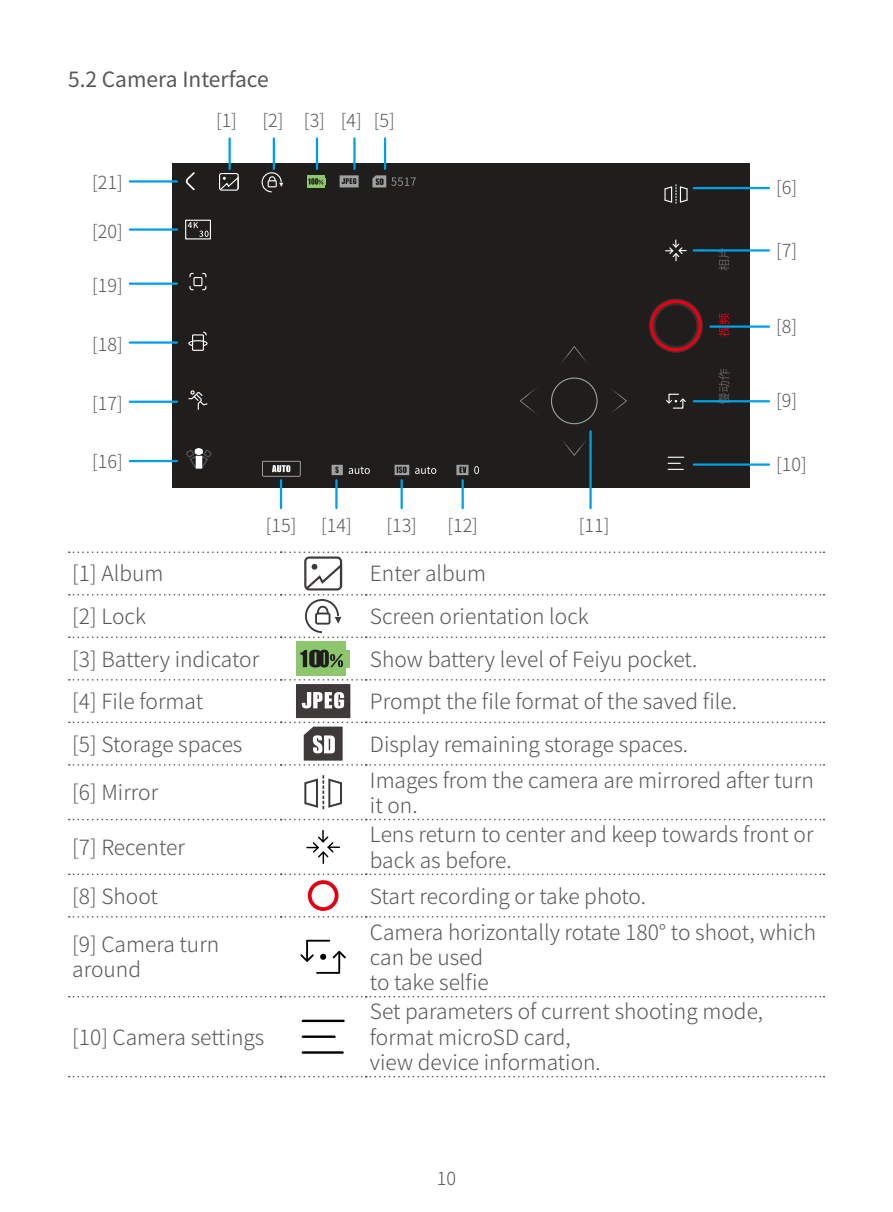
<style>
.page{position:relative;width:893px;height:1212px;background:#fff}
.page>*{position:absolute;margin:0;border:0;box-sizing:border-box;transform-origin:0 0}
.t1{font:300 21px/25.2px "Source Han Sans CN";color:#595757}
.t2{font:21px "Source Han Sans CN";color:#595757}
.t3{font:300 18px "Source Han Sans CN";color:#595757}
</style>
<div class="page">
<div style="left:172px;top:163px;width:577px;height:325px;background:#1f1e1d"></div>
<div style="left:649px;top:298px;width:54px;height:55px;border:7px solid #fff;border-radius:50%"></div>
<svg style="left:718px;top:313px;width:11px;height:24px"></svg>
<svg style="left:718px;top:248px;width:11px;height:23px"></svg>
<svg style="left:718px;top:369px;width:11px;height:35px"></svg>
<svg style="left:262px;top:461px;width:38px;height:15px"></svg>
<svg style="left:666px;top:393px;width:20px;height:16px"></svg>
<svg style="left:340px;top:175px;width:19px;height:12px"></svg>
<svg style="left:372px;top:175px;width:44px;height:12px"></svg>
<svg style="left:551px;top:377px;width:47px;height:47px"></svg>
<svg style="left:561px;top:346px;width:26px;height:17px"></svg>
<svg style="left:562px;top:440px;width:24px;height:16px"></svg>
<svg style="left:611px;top:389px;width:16px;height:24px"></svg>
<svg style="left:520px;top:388px;width:17px;height:26px"></svg>
<svg style="left:188px;top:390px;width:20px;height:20px"></svg>
<svg style="left:186px;top:448px;width:26px;height:21px"></svg>
<div style="left:196px;top:456px;width:6px;height:12px;background:#fff"></div>
<svg style="left:666px;top:240px;width:20px;height:21px"></svg>
<svg style="left:668px;top:457px;width:16px;height:13px"></svg>
<div style="left:307px;top:175px;width:17px;height:12px;background:#8cc66d"></div>
<svg style="left:308px;top:178px;width:18px;height:7px"></svg>
<svg style="left:332px;top:465px;width:11px;height:10px"></svg>
<svg style="left:456px;top:465px;width:12px;height:10px"></svg>
<svg style="left:395px;top:465px;width:14px;height:10px"></svg>
<svg style="left:349px;top:467px;width:21px;height:7px"></svg>
<svg style="left:474px;top:466px;width:5px;height:8px"></svg>
<svg style="left:415px;top:467px;width:21px;height:7px"></svg>
<div style="left:650px;top:300px;width:52px;height:51px;border:3px solid #e60012;border-radius:50%"></div>
<div style="left:185px;top:220px;width:26px;height:19px;border:1px solid #fff"></div>
<svg style="left:188px;top:222px;width:21px;height:15px"></svg>
<svg style="left:188px;top:331px;width:20px;height:15px"></svg>
<div style="left:192px;top:334px;width:12px;height:17px;border:1px solid #fff"></div>
<div style="left:193px;top:277px;width:9px;height:9px;border:1px solid #fff"></div>
<svg style="left:189px;top:272px;width:6px;height:6px"></svg>
<svg style="left:189px;top:285px;width:6px;height:6px"></svg>
<svg style="left:201px;top:285px;width:6px;height:6px"></svg>
<svg style="left:201px;top:272px;width:6px;height:6px"></svg>
<svg style="left:261px;top:172px;width:22px;height:21px"></svg>
<svg style="left:185px;top:172px;width:10px;height:19px"></svg>
<div style="left:219px;top:173px;width:20px;height:18px;border:1px solid #fff;border-radius:2px"></div>
<svg style="left:219px;top:175px;width:20px;height:16px"></svg>
<svg style="left:664px;top:185px;width:24px;height:19px"></svg>
<hr style="left:130px;top:180px;width:47px;height:3px;background:#00a0e9">
<hr style="left:694px;top:187px;width:75px;height:2px;background:#00a0e9">
<hr style="left:229px;top:138px;width:2px;height:31px;background:#00a0e9">
<hr style="left:273px;top:138px;width:2px;height:31px;background:#00a0e9">
<hr style="left:130px;top:401px;width:47px;height:2px;background:#00a0e9">
<hr style="left:130px;top:460px;width:47px;height:2px;background:#00a0e9">
<hr style="left:316px;top:138px;width:2px;height:31px;background:#00a0e9">
<hr style="left:353px;top:138px;width:3px;height:31px;background:#00a0e9">
<hr style="left:384px;top:138px;width:2px;height:31px;background:#00a0e9">
<hr style="left:694px;top:249px;width:75px;height:3px;background:#00a0e9">
<hr style="left:710px;top:325px;width:59px;height:3px;background:#00a0e9">
<hr style="left:694px;top:400px;width:75px;height:2px;background:#00a0e9">
<hr style="left:694px;top:463px;width:75px;height:3px;background:#00a0e9">
<hr style="left:589px;top:431px;width:3px;height:77px;background:#00a0e9">
<hr style="left:462px;top:480px;width:2px;height:28px;background:#00a0e9">
<hr style="left:401px;top:480px;width:2px;height:28px;background:#00a0e9">
<hr style="left:335px;top:480px;width:3px;height:28px;background:#00a0e9">
<hr style="left:280px;top:480px;width:2px;height:28px;background:#00a0e9">
<hr style="left:130px;top:341px;width:47px;height:3px;background:#00a0e9">
<hr style="left:130px;top:282px;width:47px;height:3px;background:#00a0e9">
<hr style="left:130px;top:228px;width:47px;height:3px;background:#00a0e9">
<svg style="left:69px;top:819px;width:755px;height:1px"></svg>
<svg style="left:69px;top:996px;width:755px;height:1px"></svg>
<svg style="left:69px;top:1076px;width:755px;height:1px"></svg>
<svg style="left:69px;top:551px;width:755px;height:87px"></svg>
<div style="left:296px;top:641px;width:50px;height:34px;background:#8cc66d"></div>
<div style="left:345px;top:650px;width:5px;height:17px;background:#8cc66d"></div>
<svg style="left:300px;top:650px;width:43px;height:17px"></svg>
<svg style="left:69px;top:679px;width:755px;height:87px"></svg>
<svg style="left:304px;top:775px;width:38px;height:34px"></svg>
<svg style="left:306px;top:830px;width:34px;height:34px"></svg>
<svg style="left:69px;top:873px;width:755px;height:44px"></svg>
<svg style="left:300px;top:940px;width:46px;height:34px"></svg>
<hr style="left:302px;top:1051px;width:42px;height:3px;background:#000">
<hr style="left:302px;top:1035px;width:34px;height:3px;background:#000">
<hr style="left:302px;top:1020px;width:43px;height:2px;background:#000">
<p class="t2" style="left:68px;top:67px;width:202px">5.2 Camera Interface</p>
<p class="t3" style="left:216px;top:111px;width:22px">[1]</p>
<p class="t3" style="left:262px;top:111px;width:134px">[2] [3] [4] [5]</p>
<p class="t3" style="left:92px;top:173px;width:32px">[21]</p>
<p class="t3" style="left:92px;top:221px;width:32px">[20]</p>
<p class="t3" style="left:92px;top:275px;width:32px">[19]</p>
<p class="t3" style="left:92px;top:334px;width:32px">[18]</p>
<p class="t3" style="left:92px;top:393px;width:32px">[17]</p>
<p class="t3" style="left:92px;top:451px;width:32px">[16]</p>
<p class="t3" style="left:266px;top:515px;width:32px">[15]</p>
<p class="t3" style="left:321px;top:515px;width:32px">[14]</p>
<p class="t3" style="left:386px;top:515px;width:32px">[13]</p>
<p class="t3" style="left:447px;top:515px;width:32px">[12]</p>
<p class="t3" style="left:579px;top:515px;width:32px">[11]</p>
<p class="t3" style="left:776px;top:177px;width:22px">[6]</p>
<p class="t3" style="left:776px;top:240px;width:22px">[7]</p>
<p class="t3" style="left:776px;top:316px;width:22px">[8]</p>
<p class="t3" style="left:776px;top:391px;width:22px">[9]</p>
<p class="t3" style="left:776px;top:454px;width:32px">[10]</p>
<p class="t1" style="left:72px;top:562px;width:93px">[1] Album</p>
<p class="t1" style="left:370px;top:562px;width:118px">Enter album</p>
<p class="t1" style="left:72px;top:604px;width:75px">[2] Lock</p>
<p class="t1" style="left:370px;top:604px;width:220px">Screen orientation lock</p>
<p class="t1" style="left:72px;top:647px;width:188px">[3] Battery indicator</p>
<p class="t1" style="left:370px;top:647px;width:329px">Show battery level of Feiyu pocket.</p>
<p class="t1" style="left:72px;top:689px;width:132px">[4] File format</p>
<p class="t1" style="left:370px;top:689px;width:368px">Prompt the file format of the saved file.</p>
<p class="t1" style="left:72px;top:732px;width:172px">[5] Storage spaces</p>
<p class="t1" style="left:370px;top:732px;width:320px">Display remaining storage spaces.</p>
<p class="t1" style="left:72px;top:780px;width:87px">[6] Mirror</p>
<p class="t1" style="left:370px;top:768px;width:445px">Images from the camera are mirrored after turn it on.</p>
<p class="t1" style="left:72px;top:835px;width:114px">[7] Recenter</p>
<p class="t1" style="left:370px;top:822px;width:445px">Lens return to center and keep towards front or back as before.</p>
<p class="t1" style="left:72px;top:884px;width:87px">[8] Shoot</p>
<p class="t1" style="left:370px;top:884px;width:278px">Start recording or take photo.</p>
<p class="t1" style="left:72px;top:932px;width:149px">[9] Camera turn around</p>
<p class="t1" style="left:370px;top:920px;width:448px">Camera horizontally rotate 180° to shoot, which can be used<br>to take selfie</p>
<p class="t1" style="left:72px;top:1025px;width:194px">[10] Camera settings</p>
<p class="t1" style="left:370px;top:999px;width:395px">Set parameters of current shooting mode, format microSD card,<br>view device information.</p>
<p class="t3" style="left:437px;top:1168px;width:21px">10</p>
</div>
